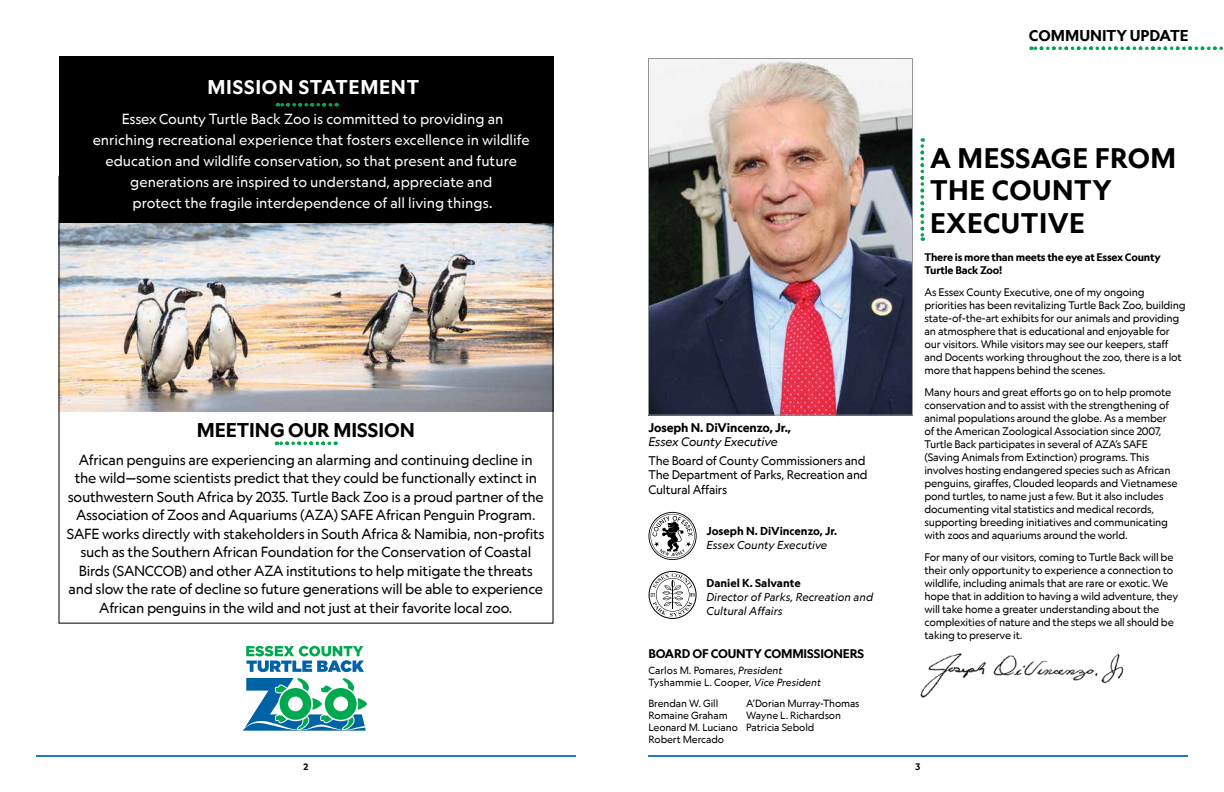
<style>
.page{position:relative;width:1224px;height:792px;background:#fff}
.page>*{position:absolute;margin:0;border:0;box-sizing:border-box;transform-origin:0 0}
.t1{font:700 27px/32.4px "Geograph Edit";letter-spacing:.02em;color:#000}
.t2{font:700 19px "Geograph Edit";color:#000}
.t3{font:700 19px "Geograph Edit";letter-spacing:.04em;color:#fff}
.t4{font:700 15px "Geograph Edit";color:#000}
.t5{font:14px/18.5px "Geograph Edit";letter-spacing:-.02em;color:#000;text-align:center}
.t6{font:14px/21px "Geograph Edit";color:#fff;text-align:center}
.t7{font:12px/14.4px "Geograph Edit";letter-spacing:-.02em;color:#000}
.t8{font:700 12px "Geograph Edit";letter-spacing:-.01em;color:#000}
.t9{font:italic 12px "Geograph Edit";letter-spacing:-.01em;color:#000}
.t10{font:italic 11px/14px "Geograph Edit";color:#000}
.t11{font:700 11px "Geograph Edit";color:#000}
.t12{font:10.5px/13px "Geograph Edit";letter-spacing:-.02em;color:#000}
.t13{font:700 10.5px/13px "Geograph Edit";letter-spacing:-.02em;color:#000}
.t14{font:10px/12px "Geograph Edit";letter-spacing:-.01em;color:#000}
.t15{font:700 9px "Geograph Edit";color:#000}
.s1{font-size:16px}
.s2{font-style:italic}
</style>
<div class="page">
<hr style="left:36px;top:755px;width:540px;height:2px;background:#0063a7">
<hr style="left:648px;top:755px;width:540px;height:2px;background:#0063a7">
<img style="left:60px;top:222px;width:492px;height:190px">
<div style="left:59px;top:56px;width:495px;height:166px;background:#000"></div>
<svg style="left:243px;top:678px;width:124px;height:53px"></svg>
<svg style="left:246px;top:646px;width:118px;height:26px"></svg>
<svg style="left:276px;top:442px;width:53px;height:3px"></svg>
<svg style="left:277px;top:103px;width:53px;height:4px"></svg>
<img style="left:650px;top:60px;width:261px;height:354px">
<div style="left:648px;top:58px;width:265px;height:358px;border:1px solid #939598"></div>
<svg style="left:648px;top:512px;width:49px;height:48px"></svg>
<svg style="left:649px;top:571px;width:48px;height:48px"></svg>
<svg style="left:920px;top:138px;width:4px;height:103px"></svg>
<img style="left:920px;top:653px;width:204px;height:45px">
<svg style="left:1031px;top:46px;width:192px;height:4px"></svg>
<h2 class="t3" style="left:207px;top:75px;width:213px">MISSION STATEMENT</h2>
<p class="t6" style="left:93px;top:108px;width:439px">Essex County Turtle Back Zoo is committed to providing an enriching recreational experience that fosters excellence in wildlife education and wildlife conservation, so that present and future generations are inspired to understand, appreciate and<br>protect the fragile interdependence of all living things<span class="s1">.</span></p>
<h2 class="t2" style="left:197px;top:418px;width:220px">MEETING OUR MISSION</h2>
<p class="t5" style="left:67px;top:450px;width:479px">African penguins are experiencing an alarming and continuing decline in the wild—some scientists predict that they could be functionally extinct in southwestern South Africa by 2035. Turtle Back Zoo is a proud partner of the Association of Zoos and Aquariums (AZA) SAFE African Penguin Program.<br>SAFE works directly with stakeholders in South Africa &amp; Namibia, non-profits such as the Southern African Foundation for the Conservation of Coastal Birds (SANCCOB) and other AZA institutions to help mitigate the threats and slow the rate of decline so future generations will be able to experience African penguins in the wild and not just at their favorite local zoo.</p>
<p class="t8" style="left:648px;top:419px;width:144px">Joseph N. DiVincenzo, Jr.,</p>
<p class="t9" style="left:648px;top:434px;width:131px">Essex County Executive</p>
<p class="t7" style="left:648px;top:453px;width:221px">The Board of County Commissioners and<br>The Department of Parks, Recreation and<br>Cultural Affairs</p>
<p class="t11" style="left:706px;top:524px;width:132px">Joseph N. DiVincenzo, Jr.</p>
<p class="t10" style="left:706px;top:538px;width:122px">Essex County Executive</p>
<p class="t11" style="left:706px;top:576px;width:96px">Daniel K. Salvante</p>
<p class="t10" style="left:706px;top:590px;width:168px">Director of Parks, Recreation and<br>Cultural Affairs</p>
<p class="t8" style="left:648px;top:646px;width:217px">BOARD OF COUNTY COMMISSIONERS</p>
<p class="t14" style="left:648px;top:665px;width:174px">Carlos M. Pomares, <span class="s2">President<br></span>Tyshammie L. Cooper, <span class="s2">Vice President</span></p>
<p class="t14" style="left:648px;top:698px;width:91px">Brendan W. Gill<br>Romaine Graham<br>Leonard M. Luciano<br>Robert Mercado</p>
<p class="t14" style="left:746px;top:698px;width:115px">A’Dorian Murray-Thomas<br>Wayne L. Richardson<br>Patricia Sebold</p>
<h3 class="t4" style="left:1029px;top:25px;width:161px">COMMUNITY UPDATE</h3>
<h1 class="t1" style="left:930px;top:141px;width:248px">A MESSAGE FROM<br>THE COUNTY<br>EXECUTIVE</h1>
<p class="t13" style="left:924px;top:250px;width:238px">There is more than meets the eye at Essex County<br>Turtle Back Zoo!</p>
<p class="t12" style="left:924px;top:285px;width:263px">As Essex County Executive, one of my ongoing priorities has been revitalizing Turtle Back Zoo, building state-of-the-art exhibits for our animals and providing an atmosphere that is educational and enjoyable for our visitors. While visitors may see our keepers, staff and Docents working throughout the zoo, there is a lot more that happens behind the scenes.</p>
<p class="t12" style="left:924px;top:385px;width:255px">Many hours and great efforts go on to help promote conservation and to assist with the strengthening of animal populations around the globe. As a member of the American Zoological Association since 2007, Turtle Back participates in several of AZA’s SAFE (Saving Animals from Extinction) programs. This involves hosting endangered species such as African penguins, giraffes, Clouded leopards and Vietnamese pond turtles, to name just a few. But it also includes documenting vital statistics and medical records, supporting breeding initiatives and communicating with zoos and aquariums around the world.</p>
<p class="t12" style="left:924px;top:550px;width:255px">For many of our visitors, coming to Turtle Back will be their only opportunity to experience a connection to wildlife, including animals that are rare or exotic. We hope that in addition to having a wild adventure, they will take home a greater understanding about the complexities of nature and the steps we all should be taking to preserve it.</p>
<p class="t15" style="left:304px;top:761px;width:6px">2</p>
<p class="t15" style="left:916px;top:761px;width:6px">3</p>
</div>
